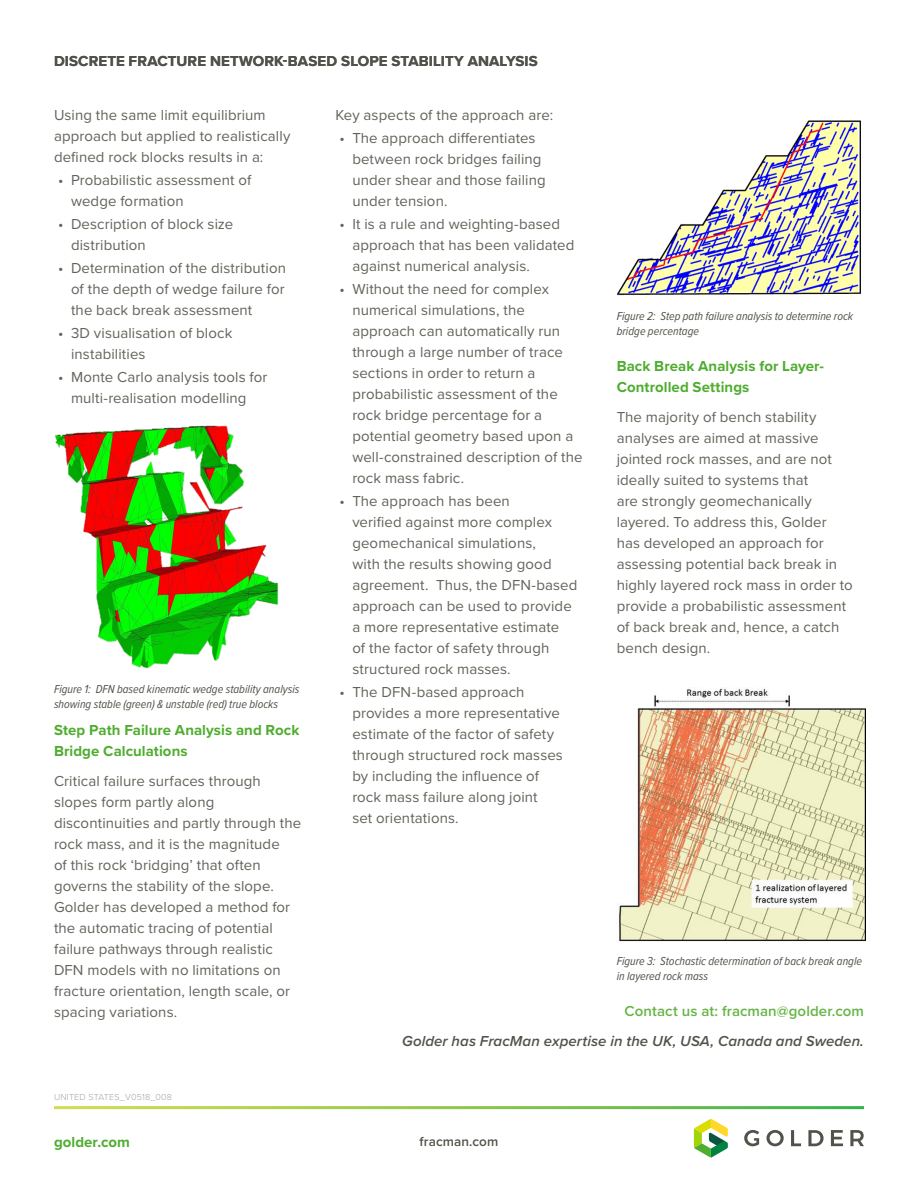
<style>
.page{position:relative;width:918px;height:1188px;background:#fff}
.page>*{position:absolute;margin:0;border:0;box-sizing:border-box;transform-origin:0 0}
.Body{font:15px/21px "Proxima Nova";letter-spacing:.005em;color:#63625a}
.t1{font:700 15px/21px "Proxima Nova";letter-spacing:.005em;color:#4fad2f}
.TItle_Sub_Text{font:italic 600 15px "Proxima Nova";letter-spacing:.005em;color:#53524a}
.t2{font:700 15px "Proxima Nova";letter-spacing:.01em;color:#53524a}
.Body-2{font:600 15px "Proxima Nova";letter-spacing:.005em;color:#65b546}
.Address_Footer{font:600 13.5px "Proxima Nova";letter-spacing:.01em;color:#53524a}
.t3{font:italic 12px/15px "Proxima Nova Cond";color:#53524a}
.t4{font:300 9px "Proxima Nova";letter-spacing:.02em;color:#a6a49f}
</style>
<div class="page">
<svg style="left:744px;top:1130px;width:15px;height:16px"></svg>
<svg style="left:766px;top:1130px;width:18px;height:16px"></svg>
<svg style="left:791px;top:1130px;width:10px;height:16px"></svg>
<svg style="left:808px;top:1130px;width:16px;height:16px"></svg>
<svg style="left:831px;top:1130px;width:12px;height:16px"></svg>
<svg style="left:850px;top:1130px;width:14px;height:16px"></svg>
<svg style="left:694px;top:1119px;width:34px;height:38px"></svg>
<img style="left:55px;top:425px;width:223px;height:244px">
<img style="left:617px;top:120px;width:245px;height:176px">
<img style="left:619px;top:688px;width:246px;height:254px">
<p class="t2" style="left:54px;top:50px;width:485px">DISCRETE FRACTURE NETWORK-BASED SLOPE STABILITY ANALYSIS</p>
<p class="Body" style="left:54px;top:104px;width:238px">Using the same limit equilibrium approach but applied to realistically defined rock blocks results in a:</p>
<p class="Body" style="left:71px;top:169px;width:182px;text-indent:-13px">• Probabilistic assessment of wedge formation</p>
<p class="Body" style="left:71px;top:213px;width:164px;text-indent:-13px">• Description of block size distribution</p>
<p class="Body" style="left:71px;top:257px;width:216px;text-align:justify;text-indent:-13px">• Determination of the distribution of the depth of wedge failure for the back break assessment</p>
<p class="Body" style="left:71px;top:322px;width:163px;text-indent:-13px">• 3D visualisation of block instabilities</p>
<p class="Body" style="left:58px;top:366px;width:211px;text-align:center">• Monte Carlo analysis tools for multi-realisation modelling</p>
<p class="t3" style="left:54px;top:681px;width:247px">Figure 1: DFN based kinematic wedge stability analysis showing stable (green) &amp; unstable (red) true blocks</p>
<p class="t1" style="left:54px;top:720px;width:247px">Step Path Failure Analysis and Rock<br>Bridge Calculations</p>
<p class="Body" style="left:54px;top:770px;width:249px">Critical failure surfaces through slopes form partly along discontinuities and partly through the rock mass, and it is the magnitude<br>of this rock ‘bridging’ that often governs the stability of the slope.<br>Golder has developed a method for the automatic tracing of potential failure pathways through realistic DFN models with no limitations on fracture orientation, length scale, or spacing variations.</p>
<p class="t4" style="left:54px;top:1090px;width:120px">UNITED STATES_V0518_008</p>
<p class="t1" style="left:54px;top:1131px;width:77px">golder.com</p>
<p class="Body" style="left:335px;top:104px;width:219px">Key aspects of the approach are:</p>
<p class="Body" style="left:352px;top:127px;width:195px;text-indent:-13px">• The approach differentiates between rock bridges failing under shear and those failing under tension.</p>
<p class="Body" style="left:352px;top:213px;width:224px;text-indent:-13px">• It is a rule and weighting-based approach that has been validated against numerical analysis.</p>
<p class="Body" style="left:352px;top:278px;width:232px;text-indent:-13px">• Without the need for complex numerical simulations, the approach can automatically run through a large number of trace sections in order to return a probabilistic assessment of the rock bridge percentage for a potential geometry based upon a well-constrained description of the rock mass fabric.</p>
<p class="Body" style="left:352px;top:490px;width:227px;text-indent:-13px">• The approach has been<br>verified against more complex geomechanical simulations,<br>with the results showing good agreement. Thus, the DFN-based approach can be used to provide a more representative estimate<br>of the factor of safety through structured rock masses.</p>
<p class="Body" style="left:352px;top:681px;width:212px;text-indent:-13px">• The DFN-based approach provides a more representative estimate of the factor of safety through structured rock masses by including the influence of rock mass failure along joint<br>set orientations.</p>
<p class="t3" style="left:617px;top:308px;width:238px">Figure 2: Step path failure analysis to determine rock bridge percentage</p>
<p class="t1" style="left:617px;top:356px;width:209px">Back Break Analysis for Layer-<br>Controlled Settings</p>
<p class="Body" style="left:617px;top:406px;width:238px">The majority of bench stability analyses are aimed at massive jointed rock masses, and are not ideally suited to systems that<br>are strongly geomechanically layered. To address this, Golder has developed an approach for assessing potential back break in highly layered rock mass in order to provide a probabilistic assessment of back break and, hence, a catch bench design.</p>
<p class="t3" style="left:617px;top:953px;width:247px">Figure 3: Stochastic determination of back break angle in layered rock mass</p>
<p class="Body-2" style="left:625px;top:1000px;width:241px">Contact us at: fracman@golder.com</p>
<p class="TItle_Sub_Text" style="left:402px;top:1030px;width:463px">Golder has FracMan expertise in the UK, USA, Canada and Sweden.</p>
<p class="Address_Footer" style="left:420px;top:1132px;width:80px">fracman.com</p>
</div>
